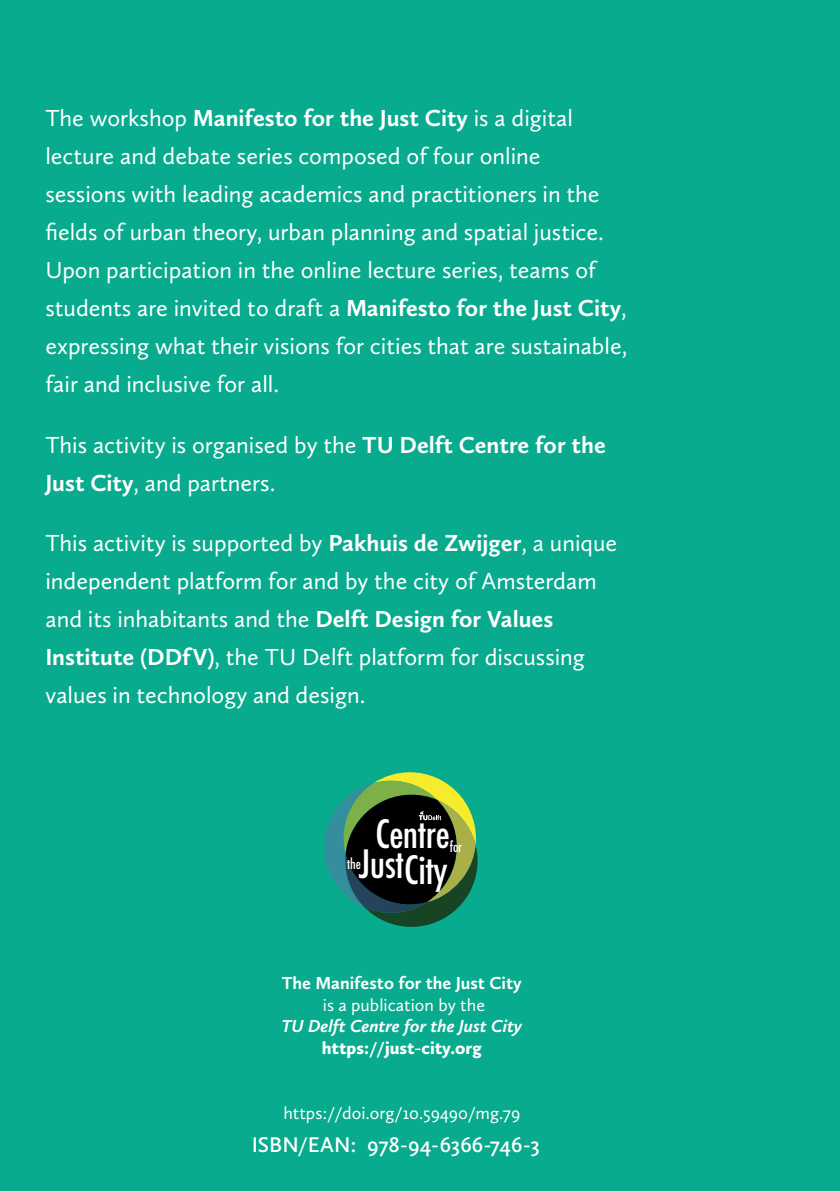
<style>
.page{position:relative;width:840px;height:1191px;background:#fff}
.page>*{position:absolute;margin:0;border:0;box-sizing:border-box;transform-origin:0 0}
.t1{font:500 condensed 38px/30px "Futura";letter-spacing:-.01em;color:#fff}
.Highlighted_-_sanserif{font:24px/38px "Calluna Sans";color:#fff}
._8_pt_Small_Text{font:600 22px "Calluna Sans";color:#fff}
.Highlighted_-_sanserif-2{font:18px "Calluna Sans";color:#fff}
.Highlighted_-_sanserif-3{font:italic 700 18px "Calluna Sans";color:#fff}
.Highlighted_-_sanserif-4{font:700 18px "Calluna Sans";color:#fff}
.Highlighted_-_sanserif-5{font:900 18px "Calluna Sans";color:#fff}
.t2{font:500 condensed 14px "Futura";letter-spacing:-.01em;color:#fff}
.s1{font-weight:700}
</style>
<div class="page">
<div style="left:0;top:0;width:839px;height:1191px;background:#08ab8e"></div>
<svg style="left:324px;top:772px;width:153px;height:155px"></svg>
<p class="Highlighted_-_sanserif" style="left:45px;top:98px;width:583px">The workshop <span class="s1">Manifesto for the Just City</span> is a digital lecture and debate series composed of four online<br>sessions with leading academics and practitioners in the fields of urban theory, urban planning and spatial justice.<br>Upon participation in the online lecture series, teams of students are invited to draft a <span class="s1">Manifesto for the Just City</span>, expressing what their visions for cities that are sustainable, fair and inclusive for all.</p>
<p class="Highlighted_-_sanserif" style="left:45px;top:425px;width:561px">This activity is organised by the <span class="s1">TU Delft Centre for the<br>Just City</span>, and partners.</p>
<p class="Highlighted_-_sanserif" style="left:45px;top:524px;width:573px">This activity is supported by <span class="s1">Pakhuis de Zwijger</span>, a unique independent platform for and by the city of Amsterdam and its inhabitants and the <span class="s1">Delft Design for Values Institute (DDfV)</span>, the TU Delft platform for discussing values in technology and design.</p>
<p class="t1" style="left:359px;top:819px;width:92px;text-indent:16px">Centre<br>Just</p>
<p class="t2" style="left:449px;top:838px;width:14px">for</p>
<p class="t1" style="left:404px;top:855px;width:45px">City</p>
<p class="t2" style="left:347px;top:855px;width:15px">the</p>
<p class="Highlighted_-_sanserif-4" style="left:282px;top:971px;width:241px">The Manifesto for the Just City</p>
<p class="Highlighted_-_sanserif-2" style="left:322px;top:993px;width:164px">is a publication by the</p>
<p class="Highlighted_-_sanserif-3" style="left:281px;top:1015px;width:242px">TU Delft Centre for the Just City</p>
<p class="Highlighted_-_sanserif-5" style="left:321px;top:1036px;width:161px">https://just-city.org</p>
<p class="Highlighted_-_sanserif-2" style="left:283px;top:1101px;width:238px">https://doi.org/10.59490/mg.79</p>
<p class="_8_pt_Small_Text" style="left:251px;top:1131px;width:289px">ISBN/EAN: 978-94-6366-746-3</p>
</div>
